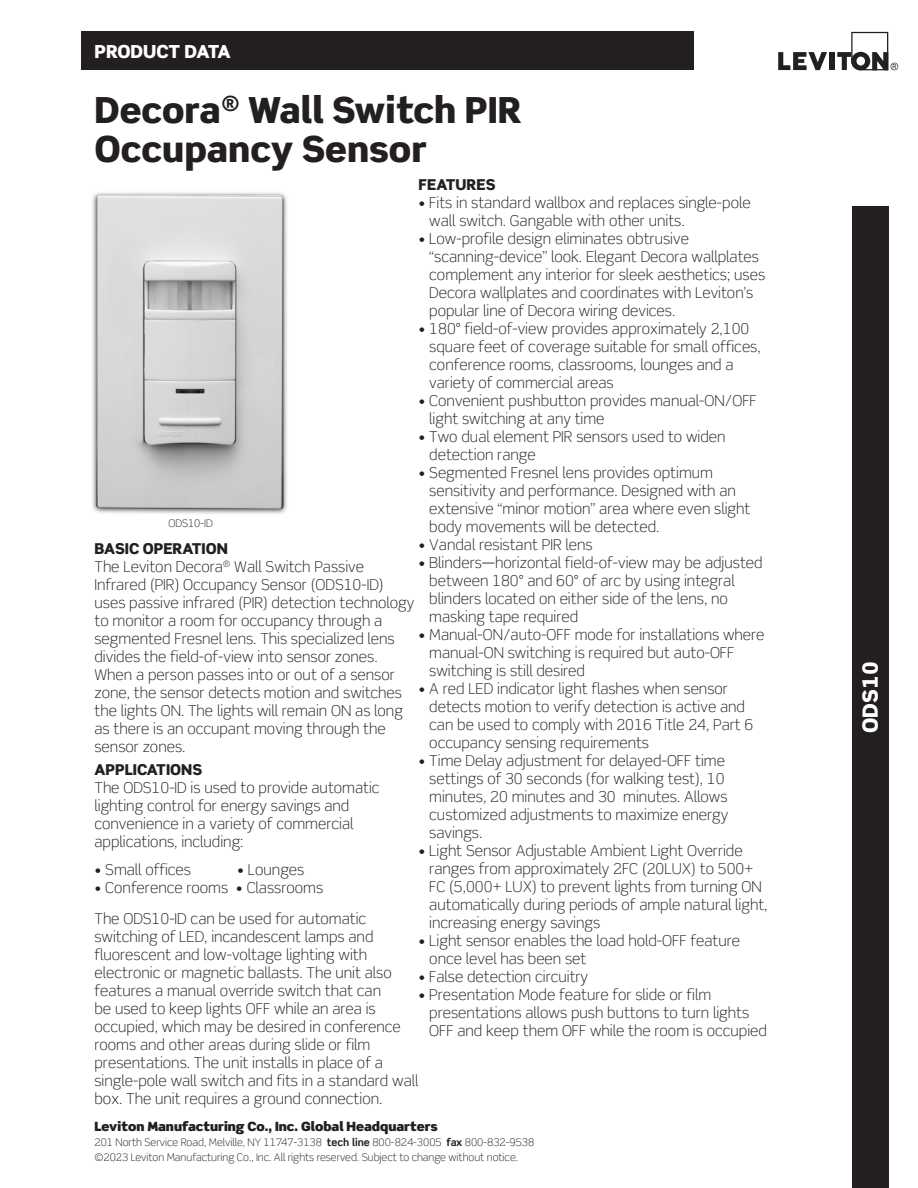
<style>
.page{position:relative;width:918px;height:1188px;background:#fff}
.page>*{position:absolute;margin:0;border:0;box-sizing:border-box;transform-origin:0 0}
.Main_Headline_BIG{font:900 36px "Scene Std";color:#231f20}
.Sidebar_Title{font:900 21px "Scene Std";color:#fff}
.Page_headline_-_uppe{font:900 18px "Scene Std";letter-spacing:-.02em;color:#fff}
.Bullets{font:300 15px/18px "Scene Std";color:#231f20}
.Body_Copy{font:300 15px/18px "Scene Std";color:#231f20}
.Head{font:900 15px "Scene Std";color:#231f20}
.t1{font:900 12.75px "Scene Std";color:#231f20}
.Captions{font:300 10.5px "Scene Std";color:#231f20}
.s1{font-weight:700}
</style>
<div class="page">
<svg style="left:778px;top:52px;width:49px;height:18px"></svg>
<div style="left:829px;top:52px;width:5px;height:18px;background:#231f20"></div>
<svg style="left:837px;top:32px;width:61px;height:38px"></svg>
<div style="left:81px;top:32px;width:613px;height:38px;background:#231f20"></div>
<div style="left:852px;top:207px;width:36px;height:981px;background:#231f20"></div>
<img style="left:92px;top:192px;width:195px;height:322px">
<p class="Page_headline_-_uppe" style="left:94px;top:40px;width:138px">PRODUCT DATA</p>
<p class="Main_Headline_BIG" style="left:94px;top:86px;width:429px">Decora<sup>®</sup> Wall Switch PIR</p>
<p class="Main_Headline_BIG" style="left:94px;top:125px;width:334px">Occupancy Sensor</p>
<p class="Head" style="left:418px;top:175px;width:78px">FEATURES</p>
<p class="Bullets" style="left:429px;top:194px;width:323px;text-indent:-11px">• Fits in standard wallbox and replaces single-pole wall switch. Gangable with other units.</p>
<p class="Bullets" style="left:429px;top:230px;width:337px;text-indent:-11px">• Low-profile design eliminates obtrusive “scanning-device” look. Elegant Decora wallplates complement any interior for sleek aesthetics; uses Decora wallplates and coordinates with Leviton’s popular line of Decora wiring devices.</p>
<p class="Bullets" style="left:429px;top:320px;width:333px;text-indent:-11px">• 180° field-of-view provides approximately 2,100 square feet of coverage suitable for small offices, conference rooms, classrooms, lounges and a variety of commercial areas</p>
<p class="Bullets" style="left:429px;top:392px;width:329px;text-indent:-11px">• Convenient pushbutton provides manual-ON/OFF light switching at any time</p>
<p class="Bullets" style="left:429px;top:428px;width:298px;text-indent:-11px">• Two dual element PIR sensors used to widen detection range</p>
<p class="Bullets" style="left:429px;top:464px;width:323px;text-indent:-11px">• Segmented Fresnel lens provides optimum sensitivity and performance. Designed with an extensive “minor motion” area where even slight body movements will be detected.</p>
<p class="Bullets" style="left:418px;top:536px;width:176px">• Vandal resistant PIR lens</p>
<p class="Bullets" style="left:429px;top:554px;width:335px;text-indent:-11px">• Blinders—horizontal field-of-view may be adjusted between 180° and 60° of arc by using integral blinders located on either side of the lens, no masking tape required</p>
<p class="Bullets" style="left:429px;top:626px;width:337px;text-indent:-11px">• Manual-ON/auto-OFF mode for installations where manual-ON switching is required but auto-OFF switching is still desired</p>
<p class="Bullets" style="left:429px;top:680px;width:326px;text-indent:-11px">• A red LED indicator light flashes when sensor detects motion to verify detection is active and can be used to comply with 2016 Title 24, Part 6 occupancy sensing requirements</p>
<p class="Bullets" style="left:429px;top:752px;width:301px;text-indent:-11px">• Time Delay adjustment for delayed-OFF time settings of 30 seconds (for walking test), 10 minutes, 20 minutes and 30 minutes. Allows customized adjustments to maximize energy savings.</p>
<p class="Bullets" style="left:429px;top:842px;width:340px;text-indent:-11px">• Light Sensor Adjustable Ambient Light Override ranges from approximately 2FC (20LUX) to 500+ FC (5,000+ LUX) to prevent lights from turning ON automatically during periods of ample natural light, increasing energy savings</p>
<p class="Bullets" style="left:429px;top:932px;width:312px;text-indent:-11px">• Light sensor enables the load hold-OFF feature once level has been set</p>
<p class="Bullets" style="left:418px;top:968px;width:171px">• False detection circuitry</p>
<p class="Bullets" style="left:429px;top:986px;width:339px;text-indent:-11px">• Presentation Mode feature for slide or film presentations allows push buttons to turn lights<br>OFF and keep them OFF while the room is occupied</p>
<p class="Captions" style="left:168px;top:517px;width:46px">ODS10-ID</p>
<p class="Head" style="left:94px;top:538px;width:135px">BASIC OPERATION</p>
<p class="Body_Copy" style="left:94px;top:557px;width:321px">The Leviton Decora<sup>®</sup> Wall Switch Passive Infrared (PIR) Occupancy Sensor (ODS10-ID) uses passive infrared (PIR) detection technology to monitor a room for occupancy through a segmented Fresnel lens. This specialized lens divides the field-of-view into sensor zones.<br>When a person passes into or out of a sensor zone, the sensor detects motion and switches the lights ON. The lights will remain ON as long as there is an occupant moving through the sensor zones.</p>
<p class="Head" style="left:94px;top:760px;width:109px">APPLICATIONS</p>
<p class="Body_Copy" style="left:94px;top:779px;width:287px">The ODS10-ID is used to provide automatic lighting control for energy savings and convenience in a variety of commercial applications, including:</p>
<p class="Body_Copy" style="left:94px;top:861px;width:98px">• Small offices</p>
<p class="Body_Copy" style="left:237px;top:861px;width:69px">• Lounges</p>
<p class="Body_Copy" style="left:94px;top:879px;width:230px">• Conference rooms • Classrooms</p>
<p class="Body_Copy" style="left:94px;top:909px;width:325px">The ODS10-ID can be used for automatic switching of LED, incandescent lamps and fluorescent and low-voltage lighting with electronic or magnetic ballasts. The unit also features a manual override switch that can<br>be used to keep lights OFF while an area is occupied, which may be desired in conference rooms and other areas during slide or film presentations. The unit installs in place of a single-pole wall switch and fits in a standard wall box. The unit requires a ground connection.</p>
<p class="t1" style="left:94px;top:1118px;width:345px">Leviton Manufacturing Co., Inc. Global Headquarters</p>
<p class="Captions" style="left:94px;top:1136px;width:441px">201 North Service Road, Melville, NY 11747-3138 <span class="s1">tech line</span> 800-824-3005 <span class="s1">fax</span> 800-832-9538</p>
<p class="Captions" style="left:94px;top:1151px;width:425px">©2023 Leviton Manufacturing Co., Inc. All rights reserved. Subject to change without notice.</p>
<p class="Sidebar_Title" style="left:857px;top:733px;width:73px;rotate:-90deg">ODS10</p>
</div>
